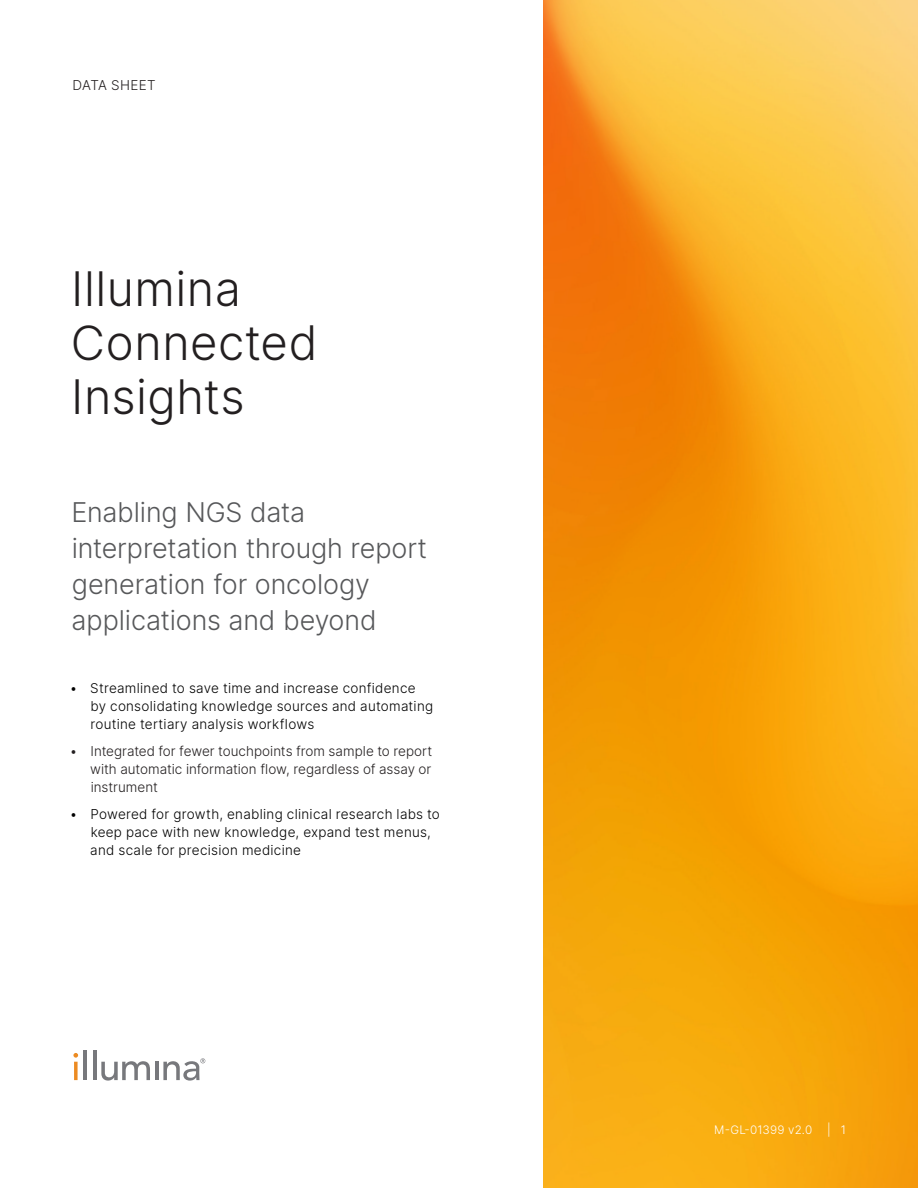
<style>
.page{position:relative;width:918px;height:1188px;background:#fff}
.page>*{position:absolute;margin:0;border:0;box-sizing:border-box;transform-origin:0 0}
.Title{font:300 47.25px/54px "Inter";letter-spacing:.01em;color:#231f20}
.Subtitle{font:300 27px/36px "Inter";letter-spacing:-.005em;color:#57585a}
.t1{font:300 13.5px/18px "Inter";letter-spacing:.02em;color:#000}
.zz_Document_Type___Segment{font:300 13.5px/18px "Inter";color:#231f20;text-align:justify}
.zz_Pub_Number{font:300 11.7px "Inter";letter-spacing:.02em;color:#fff}
</style>
<div class="page">
<img style="left:543px;top:0;width:375px;height:1188px">
<svg style="left:74px;top:1062px;width:4px;height:18px"></svg>
<hr style="left:83px;top:1051px;width:4px;height:29px;background:#77787c">
<hr style="left:93px;top:1051px;width:3px;height:29px;background:#77787c">
<svg style="left:101px;top:1061px;width:49px;height:20px"></svg>
<hr style="left:155px;top:1062px;width:3px;height:18px;background:#77787c">
<svg style="left:73px;top:1053px;width:5px;height:5px"></svg>
<svg style="left:163px;top:1058px;width:42px;height:23px"></svg>
<p class="zz_Document_Type___Segment" style="left:73px;top:76px;width:85px">DATA SHEET</p>
<p class="Title" style="left:71px;top:261px;width:248px">Illumina<br>Connected<br>Insights</p>
<p class="Subtitle" style="left:72px;top:494px;width:357px">Enabling NGS data interpretation through report generation for oncology applications and beyond</p>
<p class="t1" style="left:90px;top:679px;width:344px;text-indent:-21px">• Streamlined to save time and increase confidence by consolidating knowledge sources and automating routine tertiary analysis workflows</p>
<p class="zz_Document_Type___Segment" style="left:90px;top:742px;width:343px;text-indent:-21px">• Integrated for fewer touchpoints from sample to report with automatic information flow, regardless of assay or instrument</p>
<p class="t1" style="left:90px;top:805px;width:351px;text-indent:-21px">• Powered for growth, enabling clinical research labs to keep pace with new knowledge, expand test menus, and scale for precision medicine</p>
<p class="zz_Pub_Number" style="left:714px;top:1121px;width:100px">M-GL-01399 v2.0</p>
<p class="zz_Pub_Number" style="left:827px;top:1121px;width:20px">| 1</p>
</div>
